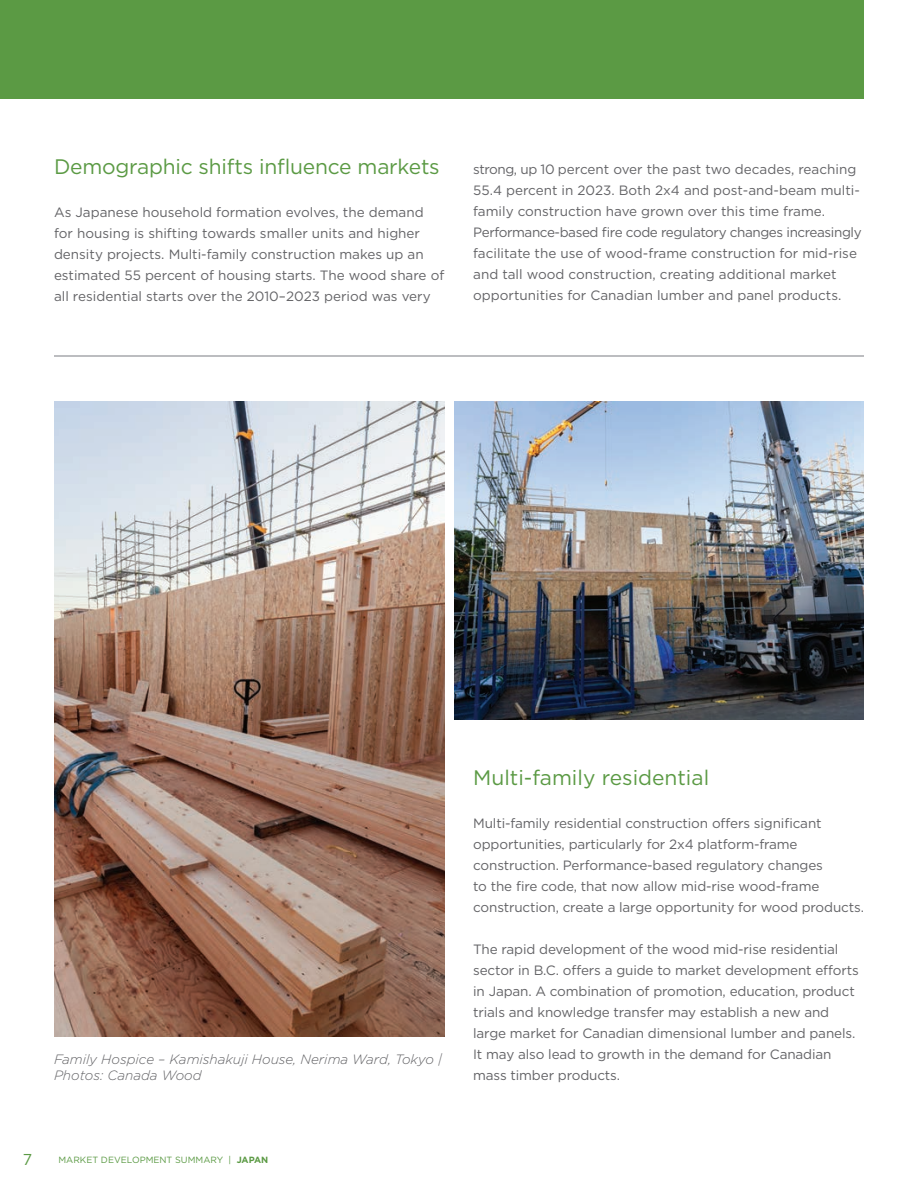
<style>
.page{position:relative;width:918px;height:1188px;background:#fff}
.page>*{position:absolute;margin:0;border:0;box-sizing:border-box;transform-origin:0 0}
.t1{font:21px "Gotham";letter-spacing:-.01em;color:#5b9a44}
.t2{font:15.75px "Gotham";color:#5b9a44}
.t3{font:13.5px/21px "Gotham";letter-spacing:-.01em;color:#636366}
.t4{font:italic 300 13.5px/16.2px "Gotham";color:#636366}
.t5{font:9px "Gotham";color:#5b9a44}
.s1{font-weight:700}
</style>
<div class="page">
<div style="left:0;top:0;width:864px;height:98px;background:#5b9a44"></div>
<hr style="left:54px;top:356px;width:810px;height:1px;background:#bcbdc0">
<img style="left:54px;top:402px;width:391px;height:635px">
<img style="left:455px;top:402px;width:409px;height:317px">
<h1 class="t1" style="left:54px;top:153px;width:387px">Demographic shifts influence markets</h1>
<p class="t3" style="left:54px;top:201px;width:392px">As Japanese household formation evolves, the demand for housing is shifting towards smaller units and higher density projects. Multi-family construction makes up an estimated 55 percent of housing starts. The wood share of all residential starts over the 2010–2023 period was very</p>
<p class="t3" style="left:473px;top:159px;width:390px">strong, up 10 percent over the past two decades, reaching 55.4 percent in 2023. Both 2x4 and post-and-beam multi&shy;family construction have grown over this time frame.<br>Performance-based fire code regulatory changes increasingly facilitate the use of wood-frame construction for mid-rise and tall wood construction, creating additional market opportunities for Canadian lumber and panel products.</p>
<p class="t4" style="left:54px;top:1051px;width:389px">Family Hospice – Kamishakuji House, Nerima Ward, Tokyo |<br>Photos: Canada Wood</p>
<p class="t2" style="left:23px;top:1150px;width:11px">7</p>
<p class="t5" style="left:58px;top:1154px;width:211px">MARKET DEVELOPMENT SUMMARY | <span class="s1">JAPAN</span></p>
<h1 class="t1" style="left:473px;top:764px;width:237px">Multi-family residential</h1>
<p class="t3" style="left:473px;top:812px;width:392px">Multi-family residential construction offers significant opportunities, particularly for 2x4 platform-frame construction. Performance-based regulatory changes<br>to the fire code, that now allow mid-rise wood-frame construction, create a large opportunity for wood products.</p>
<p class="t3" style="left:473px;top:938px;width:387px">The rapid development of the wood mid-rise residential sector in B.C. offers a guide to market development efforts in Japan. A combination of promotion, education, product trials and knowledge transfer may establish a new and large market for Canadian dimensional lumber and panels.<br>It may also lead to growth in the demand for Canadian mass timber products.</p>
</div>
